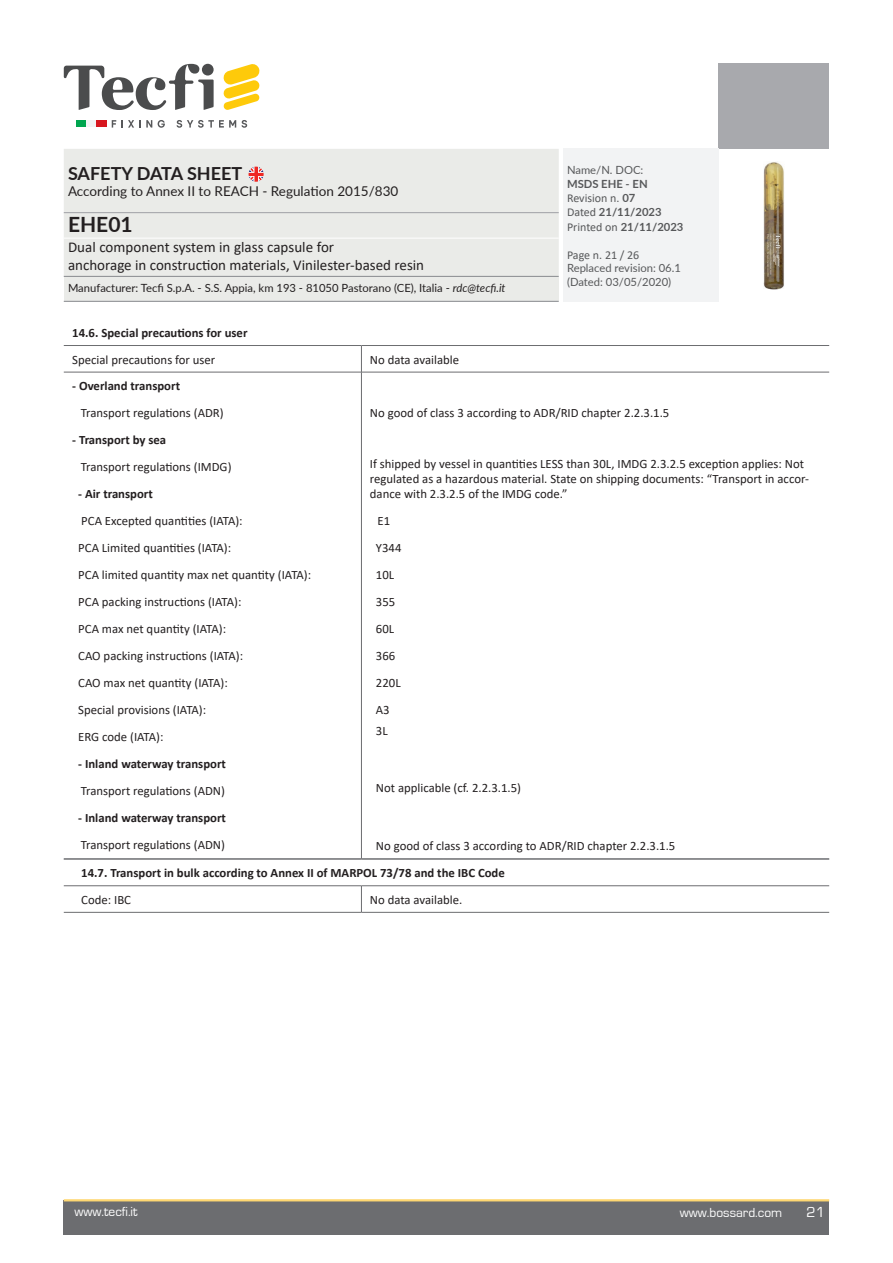
<style>
.page{position:relative;width:893px;height:1263px;background:#fff}
.page>*{position:absolute;margin:0;border:0;box-sizing:border-box;transform-origin:0 0}
.t1{font:700 21px "Lato";color:#231f20}
.t2{font:700 18px "Lato";color:#231f20}
.t3{font:15px/18px "Calibri";color:#231f20}
.t4{font:15px "Eurostile";color:#fff}
.t5{font:13.5px "Lato";color:#231f20}
.t6{font:13.5px "Eurostile";color:#fff}
.t7{font:12.75px/27px "Calibri";color:#231f20}
.t8{font:700 12.75px "Calibri";color:#231f20}
.t9{font:12px "Calibri";color:#57585a}
.t10{font:11.25px "Lato";color:#231f20}
.t11{font:11.25px/13.5px "Lato";color:#57585a}
.t12{font:700 11.25px/14.4px "Lato";color:#57585a}
.s1{font-style:italic}
.s2{font-family:"Lato";font-weight:700;font-size:11.25px}
.s3{font-family:"Calibri";font-weight:400;font-size:12px}
</style>
<div class="page">
<div style="left:64px;top:1200px;width:765px;height:34px;background:#6c6d70"></div>
<hr style="left:64px;top:1199px;width:765px;height:2px;background:#fed772">
<div style="left:76px;top:121px;width:10px;height:6px;background:#00a54f"></div>
<div style="left:86px;top:121px;width:10px;height:6px;background:#f2f3f4"></div>
<div style="left:96px;top:121px;width:10px;height:6px;background:#d7171f"></div>
<svg style="left:112px;top:120px;width:40px;height:8px"></svg>
<svg style="left:158px;top:120px;width:7px;height:8px"></svg>
<svg style="left:177px;top:120px;width:70px;height:8px"></svg>
<svg style="left:223px;top:64px;width:37px;height:46px"></svg>
<svg style="left:64px;top:64px;width:150px;height:46px"></svg>
<div style="left:718px;top:64px;width:111px;height:85px;background:#a8a9ad"></div>
<img style="left:763px;top:162px;width:21px;height:128px">
<div style="left:64px;top:277px;width:495px;height:24px;background:#eaebe8"></div>
<hr style="left:64px;top:301px;width:495px;height:1px;background:#939598">
<div style="left:64px;top:149px;width:495px;height:127px;background:#eaebe8"></div>
<hr style="left:64px;top:238px;width:495px;height:1px;background:#fff">
<hr style="left:64px;top:212px;width:495px;height:1px;background:#a8a9ad">
<hr style="left:64px;top:276px;width:495px;height:1px;background:#939598">
<div style="left:563px;top:149px;width:155px;height:153px;background:#f2f3f4"></div>
<svg style="left:249px;top:167px;width:15px;height:15px"></svg>
<hr style="left:64px;top:345px;width:297px;height:1px;background:#6c6d70">
<hr style="left:361px;top:345px;width:468px;height:1px;background:#6c6d70">
<svg style="left:361px;top:346px;width:1px;height:26px"></svg>
<hr style="left:64px;top:372px;width:297px;height:1px;background:#6c6d70">
<hr style="left:361px;top:372px;width:468px;height:1px;background:#6c6d70">
<hr style="left:361px;top:372px;width:1px;height:487px;background:#6c6d70">
<hr style="left:64px;top:858px;width:297px;height:1px;background:#6c6d70">
<hr style="left:361px;top:858px;width:468px;height:1px;background:#6c6d70">
<svg style="left:64px;top:886px;width:765px;height:26px"></svg>
<hr style="left:64px;top:859px;width:297px;height:1px;background:#6c6d70">
<hr style="left:361px;top:859px;width:468px;height:1px;background:#6c6d70">
<hr style="left:64px;top:885px;width:297px;height:1px;background:#6c6d70">
<hr style="left:361px;top:885px;width:468px;height:1px;background:#6c6d70">
<hr style="left:64px;top:912px;width:297px;height:1px;background:#6c6d70">
<hr style="left:361px;top:912px;width:468px;height:1px;background:#6c6d70">
<h2 class="t2" style="left:68px;top:160px;width:176px">SAFETY DATA SHEET</h2>
<p class="t5" style="left:68px;top:181px;width:332px">According to Annex II to REACH - Regulation 2015/830</p>
<h1 class="t1" style="left:68px;top:209px;width:66px">EHE01</h1>
<p class="t3" style="left:68px;top:238px;width:358px">Dual component system in glass capsule for<br>anchorage in construction materials, Vinilester-based resin</p>
<p class="t10" style="left:68px;top:280px;width:439px">Manufacturer: Tecfi S.p.A. - S.S. Appia, km 193 - 81050 Pastorano (CE), Italia - <span class="s1">rdc@tecfi.it</span></p>
<p class="t11" style="left:567px;top:163px;width:78px">Name/N. DOC:</p>
<p class="t12" style="left:567px;top:176px;width:82px">MSDS EHE - EN</p>
<p class="t9" style="left:567px;top:190px;width:70px">Revision n. <span class="s2">07</span></p>
<p class="t12" style="left:567px;top:205px;width:118px"><span class="s3">Dated</span> 21/11/2023<br><span class="s3">Printed on</span> 21/11/2023</p>
<p class="t9" style="left:567px;top:246px;width:74px">Page n. 21 / 26</p>
<p class="t11" style="left:567px;top:261px;width:115px">Replaced revision: 06.1 (Dated: 03/05/2020)</p>
<p class="t8" style="left:72px;top:324px;width:177px">14.6. Special precautions for user</p>
<p class="t7" style="left:72px;top:345px;width:145px">Special precautions for user</p>
<p class="t7" style="left:370px;top:345px;width:91px">No data available</p>
<p class="t8" style="left:72px;top:377px;width:109px">- Overland transport</p>
<p class="t7" style="left:81px;top:399px;width:144px">Transport regulations (ADR)</p>
<p class="t8" style="left:72px;top:431px;width:95px">- Transport by sea</p>
<p class="t7" style="left:81px;top:453px;width:152px">Transport regulations (IMDG)</p>
<p class="t8" style="left:78px;top:485px;width:76px">- Air transport</p>
<p class="t7" style="left:78px;top:507px;width:234px">PCA Excepted quantities (IATA):<br>PCA Limited quantities (IATA):<br>PCA limited quantity max net quantity (IATA):<br>PCA packing instructions (IATA):<br>PCA max net quantity (IATA):<br>CAO packing instructions (IATA):<br>CAO max net quantity (IATA):<br>Special provisions (IATA):<br>ERG code (IATA):</p>
<p class="t8" style="left:78px;top:755px;width:149px">- Inland waterway transport</p>
<p class="t7" style="left:81px;top:777px;width:146px">Transport regulations (ADN)</p>
<p class="t8" style="left:78px;top:809px;width:149px">- Inland waterway transport</p>
<p class="t7" style="left:81px;top:831px;width:146px">Transport regulations (ADN)</p>
<p class="t7" style="left:370px;top:399px;width:301px">No good of class 3 according to ADR/RID chapter 2.2.3.1.5</p>
<p class="t7" style="left:370px;top:456px;width:441px;line-height:15px">If shipped by vessel in quantities LESS than 30L, IMDG 2.3.2.5 exception applies: Not regulated as a hazardous material. State on shipping documents: “Transport in accor&shy;dance with 2.3.2.5 of the IMDG code.”</p>
<p class="t7" style="left:376px;top:507px;width:27px">E1<br>Y344<br>10L<br>355<br>60L<br>366<br>220L<br>A3</p>
<p class="t7" style="left:376px;top:717px;width:13px">3L</p>
<p class="t7" style="left:376px;top:774px;width:147px">Not applicable (cf. 2.2.3.1.5)</p>
<p class="t7" style="left:376px;top:831px;width:301px">No good of class 3 according to ADR/RID chapter 2.2.3.1.5</p>
<p class="t8" style="left:81px;top:864px;width:425px">14.7. Transport in bulk according to Annex II of MARPOL 73/78 and the IBC Code</p>
<p class="t7" style="left:81px;top:886px;width:51px">Code: IBC</p>
<p class="t7" style="left:370px;top:886px;width:94px">No data available.</p>
<p class="t6" style="left:74px;top:1204px;width:65px">www.tecfi.it</p>
<p class="t6" style="left:680px;top:1205px;width:104px">www.bossard.com</p>
<p class="t4" style="left:806px;top:1203px;width:20px">21</p>
</div>
